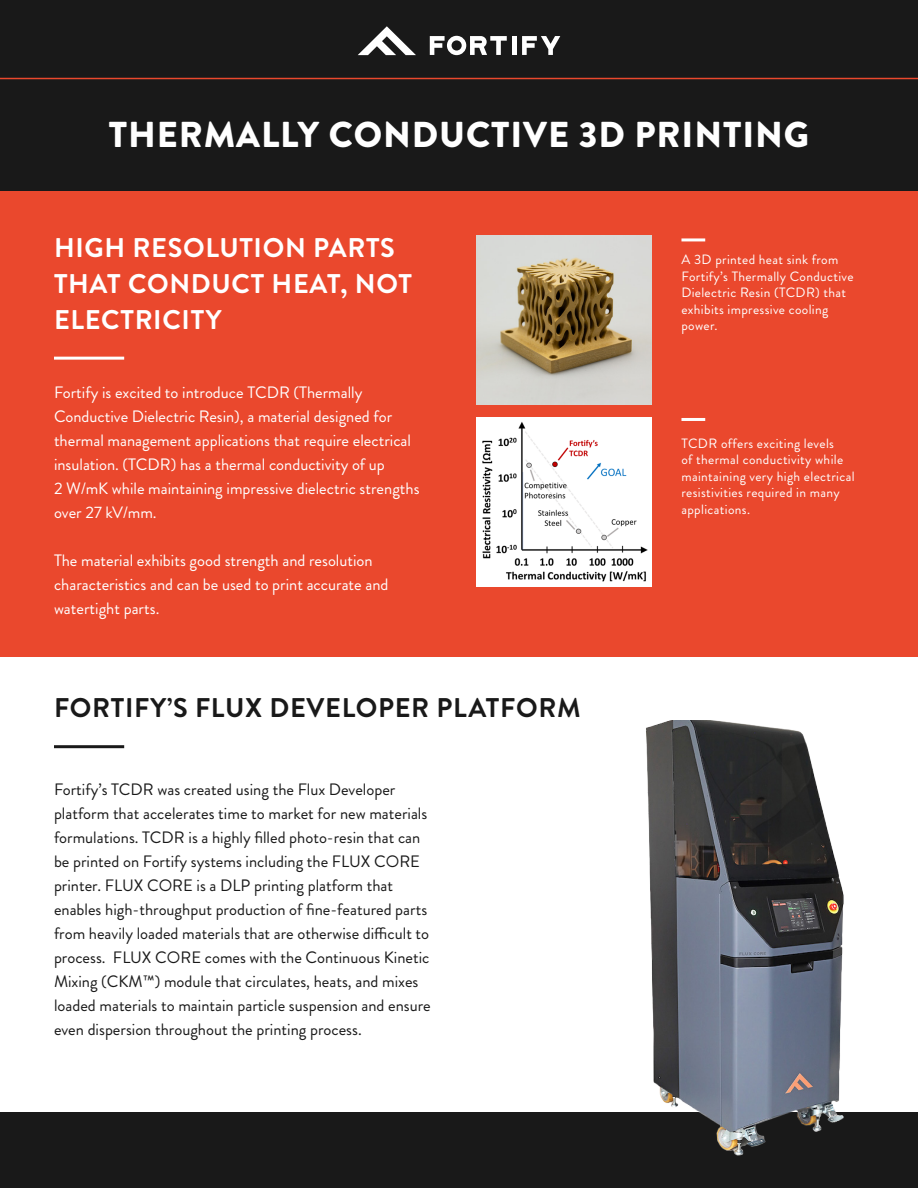
<style>
.page{position:relative;width:918px;height:1188px;background:#fff}
.page>*{position:absolute;margin:0;border:0;box-sizing:border-box;transform-origin:0 0}
.t1{font:900 36px "Brandon Grotesque";letter-spacing:.025em;color:#fff}
.t2{font:700 27px/36px "Brandon Grotesque";letter-spacing:.025em;color:#fff}
.t3{font:700 27px "Brandon Grotesque";letter-spacing:.025em;color:#191919}
.Paragraph_Style_1{font:16.5px/24px "Brandon Grotesque";color:#191919}
.Paragraph_Style_1-2{font:16.5px/24px "Brandon Grotesque";color:#fff}
.t4{font:13.5px/16.5px "Brandon Grotesque";letter-spacing:.025em;color:#fff}
</style>
<div class="page">
<div style="left:0;top:0;width:918px;height:191px;background:#191919"></div>
<div style="left:0;top:1113px;width:918px;height:75px;background:#191919"></div>
<div style="left:0;top:191px;width:918px;height:466px;background:#ea482d"></div>
<hr style="left:0;top:78px;width:918px;height:1px;background:#ea482d">
<svg style="left:358px;top:26px;width:58px;height:29px"></svg>
<svg style="left:430px;top:36px;width:77px;height:19px"></svg>
<hr style="left:512px;top:36px;width:4px;height:19px;background:#fff">
<svg style="left:522px;top:36px;width:38px;height:19px"></svg>
<img style="left:477px;top:418px;width:175px;height:169px">
<img style="left:477px;top:235px;width:175px;height:169px">
<hr style="left:54px;top:357px;width:70px;height:3px;background:#fff">
<hr style="left:54px;top:745px;width:70px;height:3px;background:#191919">
<hr style="left:681px;top:238px;width:24px;height:3px;background:#fff">
<hr style="left:681px;top:418px;width:24px;height:3px;background:#fff">
<img style="left:582px;top:720px;width:296px;height:436px">
<p class="t1" style="left:109px;top:109px;width:702px">THERMALLY CONDUCTIVE 3D PRINTING</p>
<p class="t2" style="left:54px;top:230px;width:360px">HIGH RESOLUTION PARTS<br>THAT CONDUCT HEAT, NOT<br>ELECTRICITY</p>
<p class="Paragraph_Style_1-2" style="left:54px;top:381px;width:367px">Fortify is excited to introduce TCDR (Thermally Conductive Dielectric Resin), a material designed for thermal management applications that require electrical insulation. (TCDR) has a thermal conductivity of up<br>2 W/mK while maintaining impressive dielectric strengths over 27 kV/mm.</p>
<p class="Paragraph_Style_1-2" style="left:54px;top:549px;width:336px">The material exhibits good strength and resolution characteristics and can be used to print accurate and watertight parts.</p>
<p class="t3" style="left:54px;top:688px;width:528px">FORTIFY’S FLUX DEVELOPER PLATFORM</p>
<p class="Paragraph_Style_1" style="left:54px;top:777px;width:378px">Fortify’s TCDR was created using the Flux Developer platform that accelerates time to market for new materials formulations. TCDR is a highly filled photo-resin that can be printed on Fortify systems including the FLUX CORE printer. FLUX CORE is a DLP printing platform that enables high-throughput production of fine-featured parts from heavily loaded materials that are otherwise difficult to process. FLUX CORE comes with the Continuous Kinetic Mixing (CKM™) module that circulates, heats, and mixes loaded materials to maintain particle suspension and ensure even dispersion throughout the printing process.</p>
<p class="t4" style="left:681px;top:252px;width:174px">A 3D printed heat sink from<br>Fortify’s Thermally Conductive<br>Dielectric Resin (TCDR) that exhibits impressive cooling power.</p>
<p class="t4" style="left:681px;top:435px;width:175px">TCDR offers exciting levels<br>of thermal conductivity while maintaining very high electrical resistivities required in many applications.</p>
</div>
